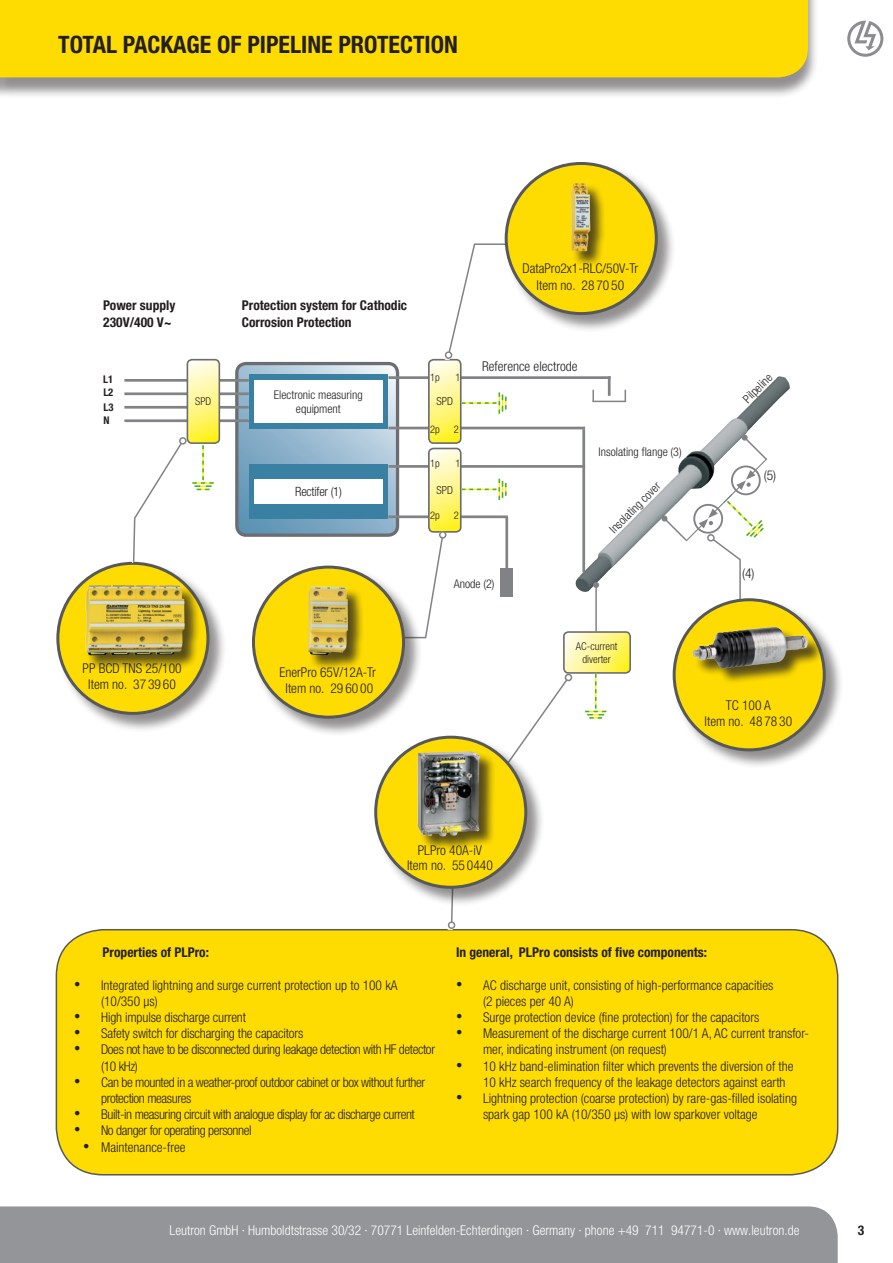
<style>
.page{position:relative;width:893px;height:1263px;background:#fff}
.page>*{position:absolute;margin:0;border:0;box-sizing:border-box;transform-origin:0 0}
.t1{font:700 condensed 24px "Helvetica Neue LT Std";color:#231f20}
.t2{font:300 condensed 13.5px/16.2px "Helvetica Neue LT Std";color:#231f20}
.t3{font:300 condensed 13.5px/16.2px "Helvetica Neue LT Std";letter-spacing:-.03em;color:#231f20}
.t4{font:700 condensed 13.5px/16.2px "Helvetica Neue LT Std";color:#231f20}
.t5{font:300 condensed 13.5px "Helvetica Neue LT Std";color:#fff}
.t6{font:300 condensed 12.75px "Helvetica Neue LT Std";letter-spacing:-.02em;color:#231f20}
.t7{font:300 condensed 12px/14.4px "Helvetica Neue LT Std";color:#231f20;text-align:center}
.t8{font:300 condensed 11.1px "Helvetica Neue LT Std";color:#231f20}
.t9{font:300 condensed 10.8px/12.9px "Helvetica Neue LT Std";color:#231f20;text-align:center}
.t10{font:700 condensed 10.65px/14px "Helvetica Neue LT Std";color:#231f20;text-align:justify}
.t11{font:300 condensed 10.5px "Helvetica Neue LT Std";color:#231f20}
.s1{font-family:"Times New Roman";font-weight:400;font-stretch:normal;font-size:18px}
</style>
<div class="page">
<img style="left:630px;top:376px;width:160px;height:174px">
<div style="left:56px;top:930px;width:782px;height:245px;background:#ffdc01;border-radius:47px"></div>
<div style="left:56px;top:929px;width:782px;height:246px;border:2px solid #57585a;border-radius:47px"></div>
<svg style="left:239px;top:366px;width:156px;height:167px;background:#97b9cf"></svg>
<div style="left:235px;top:362px;width:164px;height:175px;border:3px solid #6c6d70;border-radius:9px"></div>
<div style="left:249px;top:374px;width:139px;height:55px;background:#3980a3"></div>
<div style="left:254px;top:380px;width:129px;height:43px;background:#fff"></div>
<hr style="left:388px;top:515px;width:120px;height:3px;background:#808285">
<div style="left:249px;top:464px;width:139px;height:55px;background:#3980a3"></div>
<div style="left:254px;top:479px;width:129px;height:24px;background:#fff"></div>
<hr style="left:124px;top:379px;width:125px;height:3px;background:#808285">
<hr style="left:124px;top:392px;width:125px;height:3px;background:#808285">
<hr style="left:124px;top:406px;width:125px;height:3px;background:#808285">
<hr style="left:388px;top:427px;width:197px;height:2px;background:#808285">
<hr style="left:388px;top:376px;width:223px;height:3px;background:#808285">
<hr style="left:124px;top:419px;width:125px;height:3px;background:#808285">
<div style="left:56px;top:562px;width:172px;height:171px;background:#231f20;opacity:.5"></div>
<div style="left:58px;top:563px;width:150px;height:150px;background:#ffdc01;border-radius:50%"></div>
<div style="left:56px;top:562px;width:153px;height:153px;border:3px solid #57585a;border-radius:50%"></div>
<div style="left:86px;top:586px;width:115px;height:86px;background:#231f20;opacity:.75"></div>
<img style="left:86px;top:585px;width:99px;height:70px">
<svg style="left:448px;top:243px;width:57px;height:110px"></svg>
<div style="left:445px;top:351px;width:7px;height:8px;border:2px solid #808285;border-radius:50%"></div>
<div style="left:505px;top:162px;width:171px;height:171px;background:#231f20;opacity:.5"></div>
<div style="left:506px;top:163px;width:150px;height:151px;background:#ffdc01;border-radius:50%"></div>
<div style="left:505px;top:162px;width:153px;height:153px;border:3px solid #57585a;border-radius:50%"></div>
<div style="left:571px;top:183px;width:36px;height:85px;background:#231f20;opacity:.75"></div>
<img style="left:571px;top:183px;width:19px;height:68px">
<div style="left:187px;top:359px;width:33px;height:85px;border:2px solid #6c6d70;border-radius:5px"></div>
<hr style="left:388px;top:465px;width:197px;height:3px;background:#808285">
<div style="left:252px;top:566px;width:171px;height:171px;background:#231f20;opacity:.5"></div>
<div style="left:253px;top:567px;width:151px;height:150px;background:#ffdc01;border-radius:50%"></div>
<div style="left:252px;top:566px;width:153px;height:153px;border:3px solid #57585a;border-radius:50%"></div>
<div style="left:309px;top:587px;width:55px;height:84px;background:#231f20;opacity:.75"></div>
<img style="left:308px;top:587px;width:40px;height:68px">
<div style="left:673px;top:598px;width:171px;height:171px;background:#231f20;opacity:.5"></div>
<div style="left:674px;top:600px;width:150px;height:150px;background:#ffdc01;border-radius:50%"></div>
<div style="left:694px;top:627px;width:130px;height:57px;background:#231f20;opacity:.75"></div>
<img style="left:693px;top:627px;width:115px;height:41px">
<svg style="left:132px;top:360px;width:87px;height:203px"></svg>
<div style="left:179px;top:437px;width:8px;height:8px;border:2px solid #808285;border-radius:50%"></div>
<svg style="left:404px;top:360px;width:226px;height:563px"></svg>
<div style="left:448px;top:921px;width:7px;height:8px;border:2px solid #808285;border-radius:50%"></div>
<div style="left:565px;top:674px;width:7px;height:7px;border:2px solid #808285;border-radius:50%"></div>
<div style="left:374px;top:736px;width:171px;height:171px;background:#231f20;opacity:.5"></div>
<div style="left:376px;top:737px;width:150px;height:150px;background:#ffdc01;border-radius:50%"></div>
<div style="left:374px;top:736px;width:153px;height:153px;border:3px solid #57585a;border-radius:50%"></div>
<div style="left:418px;top:752px;width:78px;height:100px;background:#231f20;opacity:.75"></div>
<img style="left:418px;top:751px;width:62px;height:85px">
<svg style="left:661px;top:434px;width:118px;height:219px"></svg>
<div style="left:0;top:1206px;width:838px;height:57px;background:#939598"></div>
<svg style="left:847px;top:21px;width:36px;height:36px"></svg>
<div style="left:0;top:0;width:819px;height:99px;background:#231f20;opacity:.5"></div>
<div style="left:0;top:0;width:808px;height:77px;background:#ffdc01"></div>
<h1 class="t1" style="left:58px;top:30px;width:401px">Total Package of Pipeline Protection</h1>
<p class="t2" style="left:522px;top:260px;width:117px;text-align:center">DataPro2x1-RLC/50V-Tr<br>Item no. 28 70 50</p>
<p class="t4" style="left:103px;top:297px;width:74px">Power supply<br>230V/400 V~</p>
<p class="t4" style="left:242px;top:297px;width:167px">Protection system for Cathodic<br>Corrosion Protection</p>
<p class="t2" style="left:482px;top:358px;width:97px">Reference electrode</p>
<p class="t10" style="left:103px;top:372px;width:12px">L1<br>L2<br>L3<br>N</p>
<p class="t9" style="left:195px;top:395px;width:18px">SPD</p>
<p class="t7" style="left:274px;top:387px;width:90px">Electronic measuring equipment</p>
<p class="t11" style="left:430px;top:371px;width:11px">1p</p>
<p class="t11" style="left:455px;top:371px;width:7px">1</p>
<p class="t8" style="left:436px;top:395px;width:18px">SPD</p>
<p class="t11" style="left:430px;top:423px;width:11px">2p</p>
<p class="t11" style="left:454px;top:423px;width:7px">2</p>
<p class="t7" style="left:740px;top:395px;width:37px;rotate:-45deg">Pilpeline</p>
<p class="t6" style="left:295px;top:484px;width:48px">Rectifer (1)</p>
<p class="t11" style="left:430px;top:457px;width:11px">1p</p>
<p class="t11" style="left:455px;top:457px;width:7px">1</p>
<p class="t8" style="left:436px;top:484px;width:18px">SPD</p>
<p class="t11" style="left:430px;top:509px;width:11px">2p</p>
<p class="t11" style="left:454px;top:509px;width:7px">2</p>
<p class="t7" style="left:598px;top:445px;width:85px">Insolating flange (3)</p>
<p class="t7" style="left:606px;top:526px;width:68px;rotate:-45deg">Insolating cover</p>
<p class="t2" style="left:764px;top:467px;width:14px">(5)</p>
<p class="t7" style="left:454px;top:576px;width:42px">Anode (2)</p>
<p class="t2" style="left:742px;top:565px;width:14px">(4)</p>
<p class="t2" style="left:83px;top:660px;width:101px;text-align:center">PP BCD TNS 25/100<br>Item no. 37 39 60</p>
<p class="t2" style="left:279px;top:664px;width:98px;text-align:center">EnerPro 65V/12A-Tr<br>Item no. 29 60 00</p>
<p class="t9" style="left:576px;top:640px;width:43px">AC-current diverter</p>
<p class="t2" style="left:705px;top:697px;width:89px;text-align:center">TC 100 A<br>Item no. 48 78 30</p>
<p class="t2" style="left:407px;top:842px;width:87px;line-height:15px;text-align:center">PLPro 40A-iV<br>Item no. 55 0440</p>
<p class="t4" style="left:103px;top:944px;width:108px">Properties of PLPro:</p>
<p class="t2" style="left:101px;top:976px;width:298px;text-indent:-27px"><span class="s1">•</span> Integrated lightning and surge current protection up to 100 kA (10/350 µs)</p>
<p class="t2" style="left:74px;top:1009px;width:173px"><span class="s1">•</span> High impulse discharge current</p>
<p class="t2" style="left:74px;top:1025px;width:231px"><span class="s1">•</span> Safety switch for discharging the capacitors</p>
<p class="t3" style="left:101px;top:1041px;width:335px;text-indent:-27px"><span class="s1">•</span> Does not have to be disconnected during leakage detection with HF detector (10 kHz)</p>
<p class="t3" style="left:101px;top:1074px;width:326px;text-indent:-27px"><span class="s1">•</span> Can be mounted in a weather-proof outdoor cabinet or box without further protection measures</p>
<p class="t3" style="left:74px;top:1106px;width:342px"><span class="s1">•</span> Built-in measuring circuit with analogue display for ac discharge current</p>
<p class="t3" style="left:74px;top:1122px;width:179px"><span class="s1">•</span> No danger for operating personnel</p>
<p class="t2" style="left:83px;top:1138px;width:104px"><span class="s1">•</span> Maintenance-free</p>
<p class="t4" style="left:456px;top:944px;width:252px">In general, PLPro consists of five components:</p>
<p class="t2" style="left:483px;top:976px;width:292px;text-indent:-27px"><span class="s1">•</span> AC discharge unit, consisting of high-performance capacities (2 pieces per 40 A)</p>
<p class="t2" style="left:456px;top:1009px;width:305px"><span class="s1">•</span> Surge protection device (fine protection) for the capacitors</p>
<p class="t2" style="left:483px;top:1025px;width:328px;text-indent:-27px"><span class="s1">•</span> Measurement of the discharge current 100/1 A, AC current transfor&shy;mer, indicating instrument (on request)</p>
<p class="t2" style="left:483px;top:1057px;width:312px;text-indent:-27px"><span class="s1">•</span> 10 kHz band-elimination filter which prevents the diversion of the<br>10 kHz search frequency of the leakage detectors against earth</p>
<p class="t2" style="left:483px;top:1090px;width:315px;text-indent:-27px"><span class="s1">•</span> Lightning protection (coarse protection) by rare-gas-filled isolating spark gap 100 kA (10/350 µs) with low sparkover voltage</p>
<p class="t5" style="left:170px;top:1223px;width:631px">Leutron GmbH · Humboldtstrasse 30/32 · 70771 Leinfelden-Echterdingen · Germany · phone +49 711 94771-0 · www.leutron.de</p>
<p class="t4" style="left:858px;top:1222px;width:8px">3</p>
</div>
